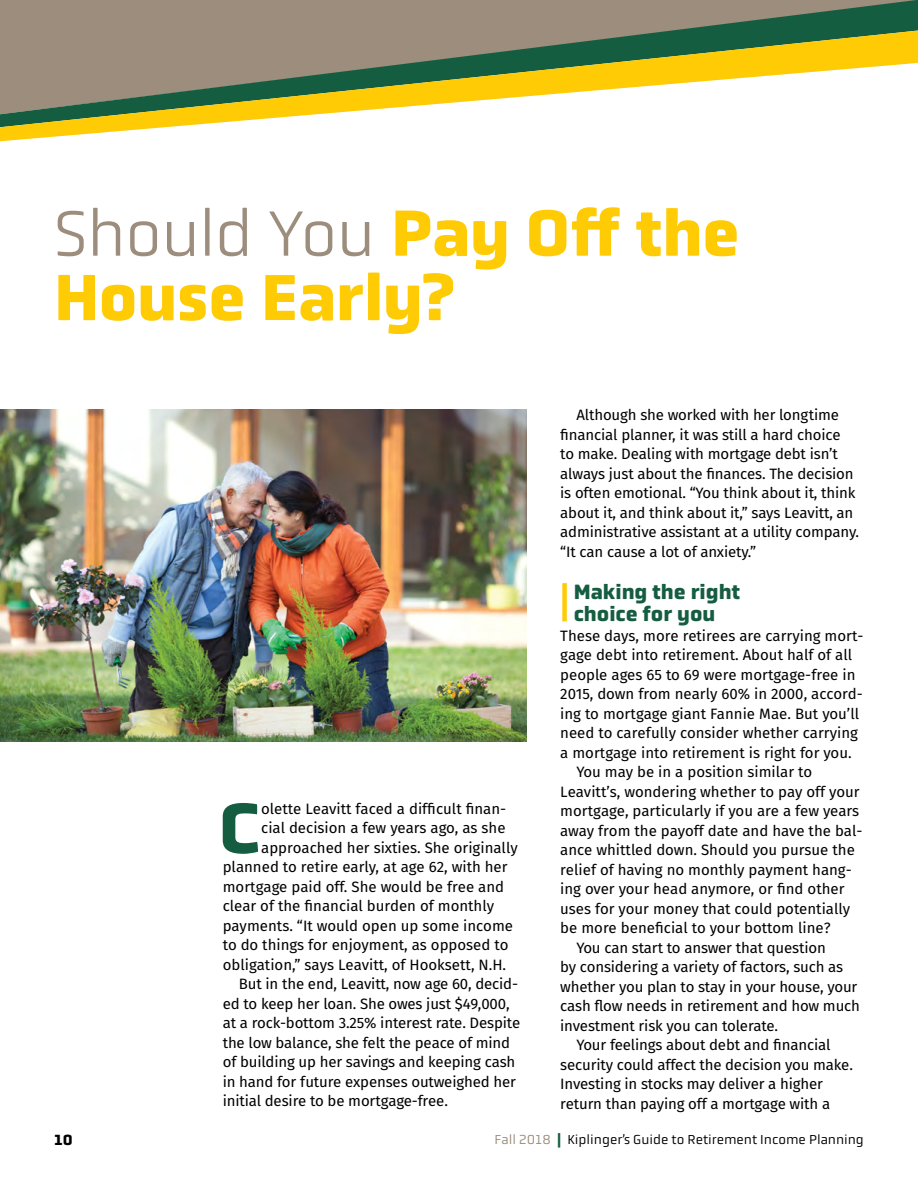
<style>
.page{position:relative;width:918px;height:1188px;background:#fff}
.page>*{position:absolute;margin:0;border:0;box-sizing:border-box;transform-origin:0 0}
.t1{font:700 72px "Obvia";color:#155d41}
.t2{font:700 66px/64.5px "Obvia";letter-spacing:-.01em;color:#ffcb05}
.t3{font:700 21px/22.5px "Obvia";color:#155d41}
.t4{font:15px/19.5px "Fira Sans";letter-spacing:-.01em;color:#000}
.t5{font:700 15px "Obvia";color:#000}
.t6{font:13.5px "Obvia";color:#000}
.s1{font-weight:300;color:#9c8d7d}
.s2{color:#9c8d7d}
.s3{font-weight:900;color:#155d41}
</style>
<div class="page">
<svg style="left:0;top:0;width:918px;height:31px;background:#898674"></svg>
<svg style="left:0;top:31px;width:918px;height:110px"></svg>
<div style="left:562px;top:583px;width:5px;height:38px;background:#ffcb05"></div>
<img style="left:0;top:409px;width:526px;height:333px">
<h2 class="t2" style="left:54px;top:201px;width:687px"><span class="s1">Should You</span> Pay Off the<br>House Early?</h2>
<h1 class="t1" style="left:219px;top:785px;width:44px">C</h1>
<p class="t4" style="left:261px;top:799px;width:247px">olette Leavitt faced a difficult finan-</p>
<p class="t4" style="left:261px;top:818px;width:246px">cial decision a few years ago, as she</p>
<p class="t4" style="left:261px;top:838px;width:258px">approached her sixties. She originally</p>
<p class="t4" style="left:223px;top:857px;width:286px">planned to retire early, at age 62, with her</p>
<p class="t4" style="left:223px;top:877px;width:283px">mortgage paid off. She would be free and</p>
<p class="t4" style="left:223px;top:896px;width:273px">clear of the financial burden of monthly</p>
<p class="t4" style="left:223px;top:916px;width:292px">payments. “It would open up some income</p>
<p class="t4" style="left:223px;top:935px;width:287px">to do things for enjoyment, as opposed to</p>
<p class="t4" style="left:223px;top:955px;width:285px">obligation,” says Leavitt, of Hooksett, N.H.</p>
<p class="t4" style="left:239px;top:974px;width:281px">But in the end, Leavitt, now age 60, decid-</p>
<p class="t4" style="left:223px;top:994px;width:288px">ed to keep her loan. She owes just $49,000,</p>
<p class="t4" style="left:223px;top:1013px;width:299px">at a rock-bottom 3.25% interest rate. Despite</p>
<p class="t4" style="left:223px;top:1033px;width:289px">the low balance, she felt the peace of mind</p>
<p class="t4" style="left:223px;top:1052px;width:294px">of building up her savings and keeping cash</p>
<p class="t4" style="left:223px;top:1072px;width:295px">in hand for future expenses outweighed her</p>
<p class="t4" style="left:223px;top:1091px;width:227px">initial desire to be mortgage-free.</p>
<p class="t4" style="left:560px;top:405px;width:300px;text-indent:16px">Although she worked with her longtime financial planner, it was still a hard choice<br>to make. Dealing with mortgage debt isn’t always just about the finances. The decision is often emotional. “You think about it, think about it, and think about it,” says Leavitt, an administrative assistant at a utility company. “It can cause a lot of anxiety.”</p>
<h3 class="t3" style="left:574px;top:580px;width:168px">Making the right choice for you</h3>
<p class="t4" style="left:560px;top:626px;width:305px">These days, more retirees are carrying mort-</p>
<p class="t4" style="left:560px;top:645px;width:293px">gage debt into retirement. About half of all</p>
<p class="t4" style="left:560px;top:665px;width:297px">people ages 65 to 69 were mortgage-free in</p>
<p class="t4" style="left:560px;top:684px;width:304px">2015, down from nearly 60% in 2000, accord-</p>
<p class="t4" style="left:560px;top:704px;width:300px">ing to mortgage giant Fannie Mae. But you’ll</p>
<p class="t4" style="left:560px;top:723px;width:299px">need to carefully consider whether carrying</p>
<p class="t4" style="left:560px;top:743px;width:293px">a mortgage into retirement is right for you.</p>
<p class="t4" style="left:576px;top:762px;width:237px">You may be in a position similar to</p>
<p class="t4" style="left:560px;top:782px;width:301px">Leavitt’s, wondering whether to pay off your</p>
<p class="t4" style="left:560px;top:801px;width:301px">mortgage, particularly if you are a few years</p>
<p class="t4" style="left:560px;top:821px;width:304px">away from the payoff date and have the bal-</p>
<p class="t4" style="left:560px;top:840px;width:296px">ance whittled down. Should you pursue the</p>
<p class="t4" style="left:560px;top:860px;width:293px">relief of having no monthly payment hang-</p>
<p class="t4" style="left:560px;top:879px;width:286px">ing over your head anymore, or find other</p>
<p class="t4" style="left:560px;top:899px;width:292px">uses for your money that could potentially</p>
<p class="t4" style="left:560px;top:918px;width:272px">be more beneficial to your bottom line?</p>
<p class="t4" style="left:576px;top:938px;width:251px">You can start to answer that question</p>
<p class="t4" style="left:560px;top:957px;width:285px">by considering a variety of factors, such as</p>
<p class="t4" style="left:560px;top:977px;width:299px">whether you plan to stay in your house, your</p>
<p class="t4" style="left:560px;top:996px;width:301px">cash flow needs in retirement and how much</p>
<p class="t4" style="left:560px;top:1016px;width:219px">investment risk you can tolerate.</p>
<p class="t4" style="left:576px;top:1035px;width:256px">Your feelings about debt and financial</p>
<p class="t4" style="left:560px;top:1055px;width:294px">security could affect the decision you make.</p>
<p class="t4" style="left:560px;top:1074px;width:264px">Investing in stocks may deliver a higher</p>
<p class="t4" style="left:560px;top:1094px;width:271px">return than paying off a mortgage with a</p>
<p class="t5" style="left:54px;top:1131px;width:20px">10</p>
<p class="t6" style="left:494px;top:1132px;width:371px"><span class="s2">Fall 2018</span> <span class="s3">|</span> Kiplinger’s Guide to Retirement Income Planning</p>
</div>
